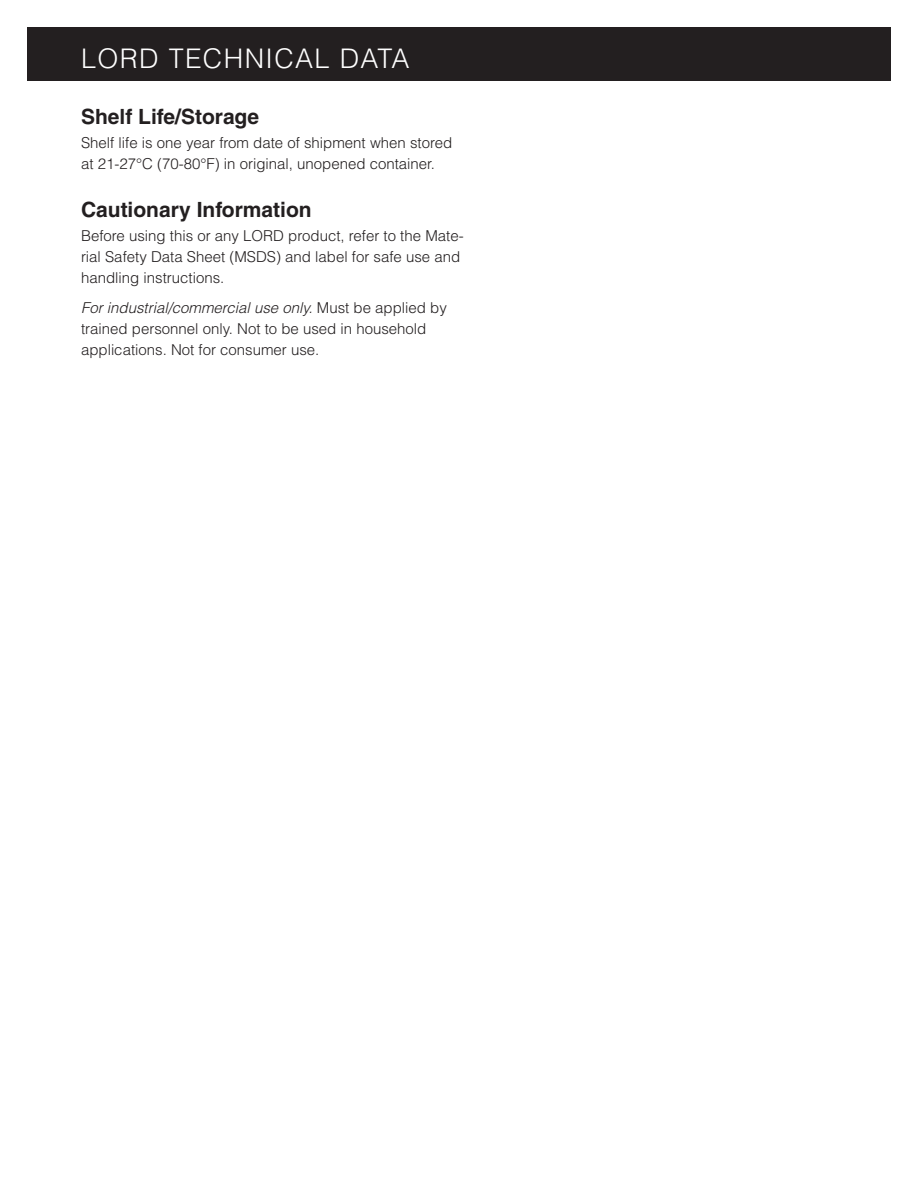
<style>
.page{position:relative;width:918px;height:1188px;background:#fff}
.page>*{position:absolute;margin:0;border:0;box-sizing:border-box;transform-origin:0 0}
.t1{font:300 27px "Helvetica";letter-spacing:.05em;color:#fff}
.t2{font:700 21px "Helvetica";color:#231f20}
.t3{font:300 15px/21px "Helvetica";color:#231f20}
.s1{font-style:italic}
</style>
<div class="page">
<div style="left:27px;top:27px;width:864px;height:54px;background:#231f20"></div>
<h1 class="t1" style="left:81px;top:48px;width:330px">LORD TECHNICAL DATA</h1>
<h2 class="t2" style="left:81px;top:109px;width:180px">Shelf Life/Storage</h2>
<p class="t3" style="left:81px;top:134px;width:373px">Shelf life is one year from date of shipment when stored at 21-27°C (70-80°F) in original, unopened container.</p>
<h2 class="t2" style="left:81px;top:202px;width:232px">Cautionary Information</h2>
<p class="t3" style="left:81px;top:227px;width:384px">Before using this or any LORD product, refer to the Mate&shy;rial Safety Data Sheet (MSDS) and label for safe use and handling instructions.</p>
<p class="t3" style="left:81px;top:298px;width:367px"><span class="s1">For industrial/commercial use only.</span> Must be applied by trained personnel only. Not to be used in household applications. Not for consumer use.</p>
</div>
